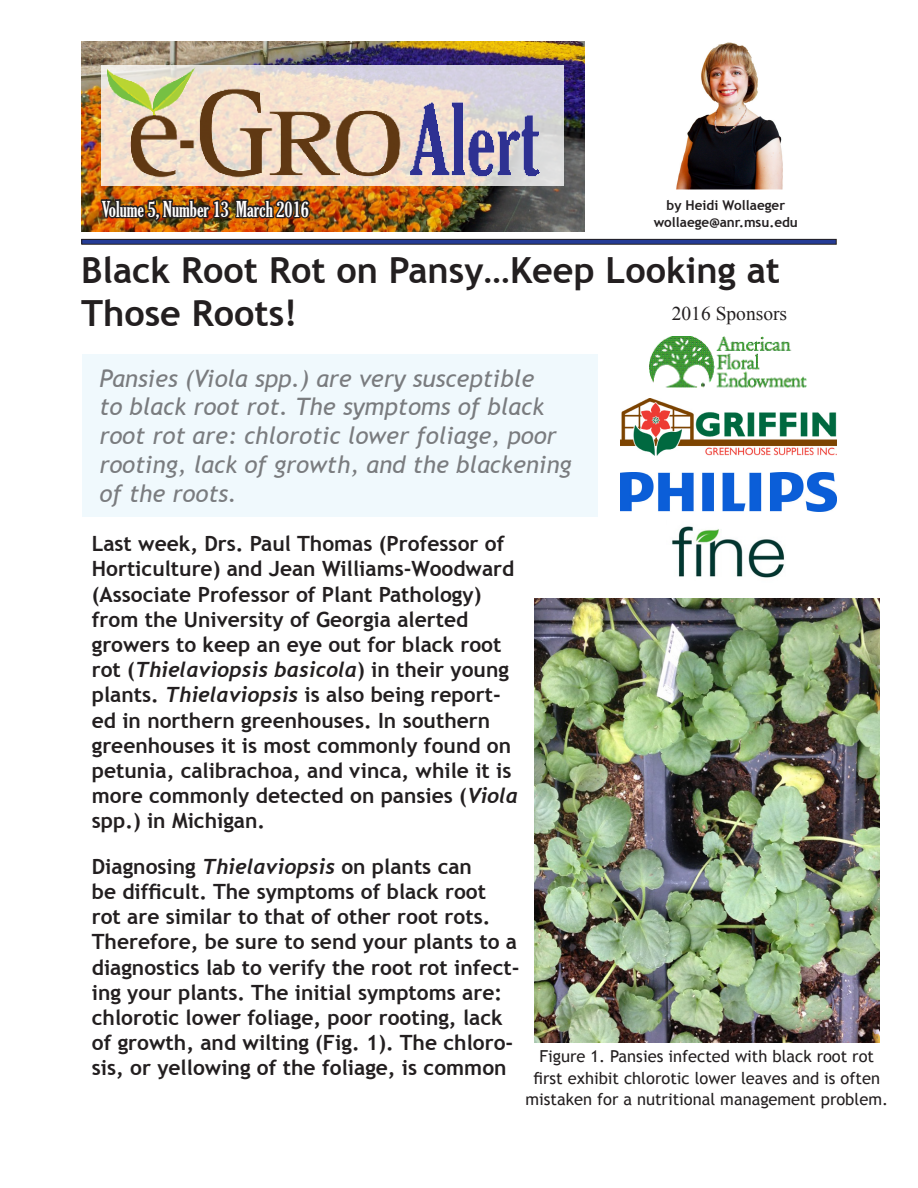
<style>
.page{position:relative;width:918px;height:1188px;background:#fff}
.page>*{position:absolute;margin:0;border:0;box-sizing:border-box;transform-origin:0 0}
.t1{font:700 36px/43.2px "Trebuchet MS";color:#231f20}
.SGArticleSummary{font:italic 24px/28.8px "Trebuchet MS";color:#7a7c7f}
.SGparagraphheader{font:700 21px/25.2px "Trebuchet MS";color:#231f20}
.t2{font:extra-condensed 21px "Gloucester";color:#fff}
.Subhead_2{font:19.5px "Times New Roman";color:#231f20}
.t3{font:16.5px/21.6px "Trebuchet MS";color:#231f20;text-align:center}
.t4{font:700 13.5px "Trebuchet MS";color:#231f20}
.s1{font-family:"Trebuchet";font-style:italic}
</style>
<div class="page">
<div style="left:82px;top:239px;width:754px;height:5px;background:#253c96"></div>
<div style="left:82px;top:239px;width:754px;height:5px;border:1px solid #231f20"></div>
<img style="left:81px;top:41px;width:504px;height:191px">
<img style="left:99px;top:163px;width:213px;height:82px">
<div style="left:82px;top:354px;width:515px;height:162px;background:#f0f9fd"></div>
<svg style="left:102px;top:65px;width:462px;height:121px;background:#e0dadb"></svg>
<img style="left:108px;top:68px;width:450px;height:118px">
<img style="left:672px;top:526px;width:113px;height:52px">
<img style="left:649px;top:337px;width:158px;height:51px">
<img style="left:620px;top:472px;width:216px;height:40px">
<img style="left:620px;top:399px;width:216px;height:57px">
<img style="left:676px;top:42px;width:107px;height:147px">
<img style="left:535px;top:598px;width:344px;height:445px">
<p class="t4" style="left:667px;top:197px;width:120px">by Heidi Wollaeger</p>
<p class="t4" style="left:654px;top:213px;width:146px">wollaege@anr.msu.edu</p>
<p class="t2" style="left:102px;top:197px;width:209px">Volume 5, Number 13 March 2016</p>
<p class="t1" style="left:81px;top:249px;width:701px">Black Root Rot on Pansy…Keep Looking at<br>Those Roots!</p>
<p class="Subhead_2" style="left:672px;top:300px;width:117px">2016 Sponsors</p>
<p class="SGArticleSummary" style="left:99px;top:364px;width:474px">Pansies (Viola spp.) are very susceptible<br>to black root rot. The symptoms of black root rot are: chlorotic lower foliage, poor rooting, lack of growth, and the blackening of the roots.</p>
<p class="SGparagraphheader" style="left:92px;top:531px;width:428px">Last week, Drs. Paul Thomas (Professor of Horticulture) and Jean Williams-Woodward (Associate Professor of Plant Pathology) from the University of Georgia alerted growers to keep an eye out for black root rot (<span class="s1">Thielaviopsis basicola</span>) in their young plants. <span class="s1">Thielaviopsis</span> is also being report&shy;ed in northern greenhouses. In southern greenhouses it is most commonly found on petunia, calibrachoa, and vinca, while it is more commonly detected on pansies (<span class="s1">Viola </span>spp.) in Michigan.</p>
<p class="SGparagraphheader" style="left:92px;top:854px;width:429px">Diagnosing <span class="s1">Thielaviopsis</span> on plants can<br>be difficult. The symptoms of black root rot are similar to that of other root rots.<br>Therefore, be sure to send your plants to a diagnostics lab to verify the root rot infect&shy;ing your plants. The initial symptoms are: chlorotic lower foliage, poor rooting, lack of growth, and wilting (Fig. 1). The chloro&shy;sis, or yellowing of the foliage, is common</p>
<p class="t3" style="left:526px;top:1046px;width:364px">Figure 1. Pansies infected with black root rot first exhibit chlorotic lower leaves and is often mistaken for a nutritional management problem.</p>
</div>
